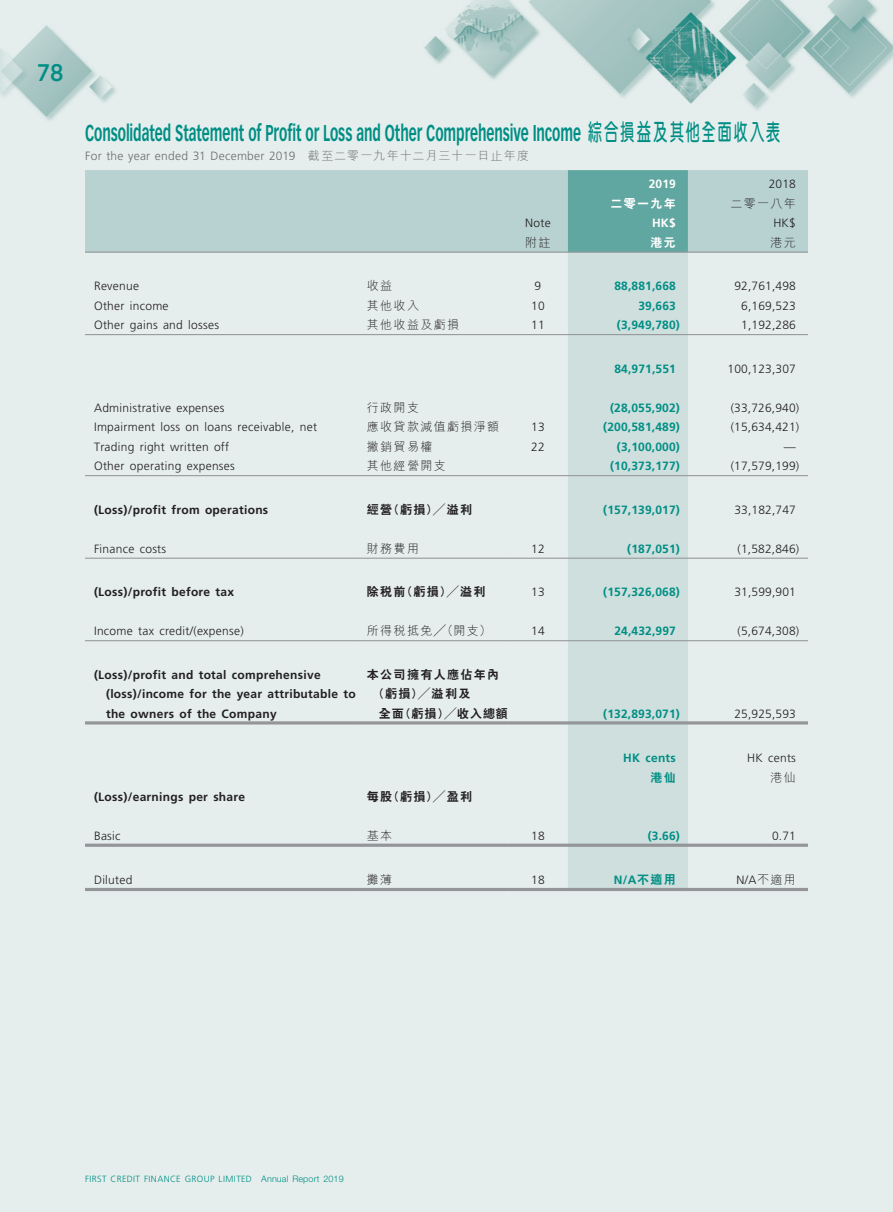
<style>
.page{position:relative;width:893px;height:1212px;background:#e5eeed}
.page>*{position:absolute;margin:0;border:0;box-sizing:border-box;transform-origin:0 0}
.t1{font:24px "BNPP Sans";color:#008e84}
.t2{font:700 22.5px "Vectora LT Std";letter-spacing:-.005em;color:#008e84;scale:.6 1}
._15_Table_Stub{font:300 12px "Frutiger LT Std";letter-spacing:.025em;color:#231f20}
._11_P0{font:300 12px "Frutiger LT Std";letter-spacing:.015em;color:#231f20}
._15_Table_Stub-2{font:700 12px/19.5px "Frutiger LT Std";letter-spacing:.025em;color:#231f20}
._11_P0-2{font:700 12px "Frutiger LT Std";letter-spacing:.015em;color:#008e84}
._15_Table_Stub-3{font:800 12px "C Hei 2 HK";letter-spacing:.115em;color:#231f20}
._15_Table_Stub-4{font:300 12px "M Hei HK";letter-spacing:.115em;color:#231f20}
.t3{font:300 12px "Frutiger LT Std";letter-spacing:.02em;color:#6c6d70}
._11_P0-3{font:300 12px "M Hei HK";letter-spacing:.115em;color:#231f20}
._11_P0-4{font:700 12px "Frutiger LT Std";letter-spacing:.015em;color:#fff}
._11_P0-5{font:800 12px "C Hei 2 HK";letter-spacing:.115em;color:#fff}
._11_P0-6{font:800 12px "C Hei 2 HK";color:#008e84}
.t4{font:300 9px "Frutiger LT Std";letter-spacing:.045em;color:#008e84}
.s1{font-family:"M Yuen HK";font-weight:600;font-size:24px}
.s2{font-family:"M Hei HK"}
.s3{font-family:"C Hei 2 HK";font-weight:800}
.s4{font-family:"Helvetica Neue LT Std"}
</style>
<div class="page">
<img style="left:0;top:0;width:893px;height:121px">
<div style="left:85px;top:170px;width:723px;height:82px;background:#b8d2d1"></div>
<div style="left:568px;top:170px;width:120px;height:82px;background:#61a7a1"></div>
<div style="left:568px;top:253px;width:120px;height:635px;background:#cedfde"></div>
<hr style="left:85px;top:252px;width:273px;height:1px;background:#939598">
<hr style="left:358px;top:252px;width:150px;height:1px;background:#939598">
<hr style="left:508px;top:252px;width:60px;height:1px;background:#939598">
<hr style="left:568px;top:252px;width:120px;height:1px;background:#939598">
<hr style="left:688px;top:252px;width:120px;height:1px;background:#939598">
<hr style="left:85px;top:334px;width:273px;height:1px;background:#939598">
<hr style="left:358px;top:334px;width:150px;height:1px;background:#939598">
<hr style="left:508px;top:334px;width:60px;height:1px;background:#939598">
<hr style="left:568px;top:334px;width:120px;height:1px;background:#939598">
<hr style="left:688px;top:334px;width:120px;height:1px;background:#939598">
<hr style="left:85px;top:475px;width:273px;height:1px;background:#939598">
<hr style="left:358px;top:475px;width:150px;height:1px;background:#939598">
<hr style="left:508px;top:475px;width:60px;height:1px;background:#939598">
<hr style="left:568px;top:475px;width:120px;height:1px;background:#939598">
<hr style="left:688px;top:475px;width:120px;height:1px;background:#939598">
<hr style="left:85px;top:558px;width:273px;height:1px;background:#939598">
<hr style="left:358px;top:558px;width:150px;height:1px;background:#939598">
<hr style="left:508px;top:558px;width:60px;height:1px;background:#939598">
<hr style="left:568px;top:558px;width:120px;height:1px;background:#939598">
<hr style="left:688px;top:558px;width:120px;height:1px;background:#939598">
<hr style="left:85px;top:640px;width:273px;height:1px;background:#939598">
<hr style="left:358px;top:640px;width:150px;height:1px;background:#939598">
<hr style="left:508px;top:640px;width:60px;height:1px;background:#939598">
<hr style="left:568px;top:640px;width:120px;height:1px;background:#939598">
<hr style="left:688px;top:640px;width:120px;height:1px;background:#939598">
<hr style="left:85px;top:721px;width:273px;height:3px;background:#939598">
<hr style="left:358px;top:721px;width:150px;height:3px;background:#939598">
<hr style="left:508px;top:721px;width:60px;height:3px;background:#939598">
<hr style="left:568px;top:721px;width:120px;height:3px;background:#939598">
<hr style="left:688px;top:721px;width:120px;height:3px;background:#939598">
<svg style="left:85px;top:843px;width:273px;height:4px"></svg>
<svg style="left:358px;top:843px;width:150px;height:4px"></svg>
<svg style="left:508px;top:843px;width:60px;height:4px"></svg>
<svg style="left:568px;top:843px;width:120px;height:4px"></svg>
<svg style="left:688px;top:843px;width:120px;height:4px"></svg>
<hr style="left:85px;top:888px;width:273px;height:3px;background:#939598">
<hr style="left:358px;top:888px;width:150px;height:3px;background:#939598">
<hr style="left:508px;top:888px;width:60px;height:3px;background:#939598">
<hr style="left:568px;top:888px;width:120px;height:3px;background:#939598">
<hr style="left:688px;top:888px;width:120px;height:3px;background:#939598">
<p class="t1" style="left:38px;top:56px;width:27px">78</p>
<h2 class="t2" style="left:85px;top:119px;width:1160px">Consolidated Statement of Profit or Loss and Other Comprehensive Income <span class="s1">綜合損益及其他全面收入表</span></h2>
<p class="t3" style="left:85px;top:149px;width:445px">For the year ended 31 December 2019 <span class="s2">截至二零一九年十二月三十一日止年度</span></p>
<p class="_11_P0-4" style="left:649px;top:177px;width:29px">2019</p>
<p class="_11_P0" style="left:769px;top:177px;width:29px">2018</p>
<p class="_11_P0-5" style="left:610px;top:195px;width:67px">二零一九年</p>
<p class="_11_P0-3" style="left:730px;top:195px;width:67px">二零一八年</p>
<p class="_11_P0" style="left:525px;top:216px;width:27px">Note</p>
<p class="_11_P0-4" style="left:652px;top:216px;width:25px">HK$</p>
<p class="_11_P0" style="left:773px;top:216px;width:24px">HK$</p>
<p class="_11_P0-3" style="left:525px;top:234px;width:27px">附註</p>
<p class="_11_P0-5" style="left:651px;top:234px;width:27px">港元</p>
<p class="_11_P0-3" style="left:771px;top:234px;width:27px">港元</p>
<p class="_15_Table_Stub" style="left:94px;top:279px;width:47px">Revenue</p>
<p class="_15_Table_Stub-4" style="left:367px;top:277px;width:27px">收益</p>
<p class="_11_P0" style="left:535px;top:279px;width:8px">9</p>
<p class="_11_P0-2" style="left:614px;top:279px;width:63px">88,881,668</p>
<p class="_11_P0" style="left:734px;top:279px;width:63px">92,761,498</p>
<p class="_15_Table_Stub" style="left:94px;top:299px;width:76px">Other income</p>
<p class="_15_Table_Stub-4" style="left:367px;top:297px;width:54px">其他收入</p>
<p class="_11_P0" style="left:531px;top:299px;width:15px">10</p>
<p class="_11_P0-2" style="left:638px;top:298px;width:39px">39,663</p>
<p class="_11_P0" style="left:741px;top:299px;width:56px">6,169,523</p>
<p class="_15_Table_Stub" style="left:94px;top:318px;width:127px">Other gains and losses</p>
<p class="_15_Table_Stub-4" style="left:367px;top:316px;width:94px">其他收益及虧損</p>
<p class="_11_P0" style="left:531px;top:318px;width:15px">11</p>
<p class="_11_P0-2" style="left:617px;top:318px;width:65px">(3,949,780)</p>
<p class="_11_P0" style="left:741px;top:318px;width:56px">1,192,286</p>
<p class="_11_P0-2" style="left:614px;top:361px;width:63px">84,971,551</p>
<p class="_11_P0" style="left:727px;top:362px;width:70px">100,123,307</p>
<p class="_15_Table_Stub" style="left:94px;top:401px;width:132px">Administrative expenses</p>
<p class="_15_Table_Stub-4" style="left:367px;top:399px;width:54px">行政開支</p>
<p class="_11_P0-2" style="left:610px;top:400px;width:71px">(28,055,902)</p>
<p class="_11_P0" style="left:731px;top:401px;width:70px">(33,726,940)</p>
<p class="_15_Table_Stub" style="left:94px;top:420px;width:225px">Impairment loss on loans receivable, net</p>
<p class="_15_Table_Stub-4" style="left:367px;top:418px;width:134px">應收貸款減值虧損淨額</p>
<p class="_11_P0" style="left:531px;top:420px;width:15px">13</p>
<p class="_11_P0-2" style="left:603px;top:420px;width:78px">(200,581,489)</p>
<p class="_11_P0" style="left:731px;top:420px;width:70px">(15,634,421)</p>
<p class="_15_Table_Stub" style="left:94px;top:440px;width:137px">Trading right written off</p>
<p class="_15_Table_Stub-4" style="left:367px;top:438px;width:67px">撇銷貿易權</p>
<p class="_11_P0" style="left:531px;top:440px;width:15px">22</p>
<p class="_11_P0-2" style="left:617px;top:439px;width:65px">(3,100,000)</p>
<p class="_11_P0" style="left:784px;top:440px;width:13px">—</p>
<p class="_15_Table_Stub" style="left:94px;top:459px;width:142px">Other operating expenses</p>
<p class="_15_Table_Stub-4" style="left:367px;top:457px;width:80px">其他經營開支</p>
<p class="_11_P0-2" style="left:610px;top:459px;width:71px">(10,373,177)</p>
<p class="_11_P0" style="left:731px;top:459px;width:70px">(17,579,199)</p>
<p class="_15_Table_Stub-2" style="left:94px;top:500px;width:176px">(Loss)/profit from operations</p>
<p class="_15_Table_Stub-3" style="left:367px;top:501px;width:107px">經營（虧損）╱溢利</p>
<p class="_11_P0-2" style="left:603px;top:502px;width:78px">(157,139,017)</p>
<p class="_11_P0" style="left:734px;top:503px;width:63px">33,182,747</p>
<p class="_15_Table_Stub" style="left:94px;top:542px;width:74px">Finance costs</p>
<p class="_15_Table_Stub-4" style="left:367px;top:540px;width:54px">財務費用</p>
<p class="_11_P0" style="left:531px;top:542px;width:15px">12</p>
<p class="_11_P0-2" style="left:627px;top:541px;width:54px">(187,051)</p>
<p class="_11_P0" style="left:737px;top:542px;width:63px">(1,582,846)</p>
<p class="_15_Table_Stub-2" style="left:94px;top:582px;width:142px">(Loss)/profit before tax</p>
<p class="_15_Table_Stub-3" style="left:367px;top:584px;width:120px">除稅前（虧損）╱溢利</p>
<p class="_11_P0" style="left:531px;top:585px;width:15px">13</p>
<p class="_11_P0-2" style="left:603px;top:585px;width:78px">(157,326,068)</p>
<p class="_11_P0" style="left:734px;top:585px;width:63px">31,599,901</p>
<p class="_15_Table_Stub" style="left:94px;top:624px;width:151px">Income tax credit/(expense)</p>
<p class="_15_Table_Stub-4" style="left:367px;top:622px;width:126px">所得稅抵免╱（開支）</p>
<p class="_11_P0" style="left:531px;top:624px;width:15px">14</p>
<p class="_11_P0-2" style="left:614px;top:624px;width:63px">24,432,997</p>
<p class="_11_P0" style="left:737px;top:624px;width:63px">(5,674,308)</p>
<p class="_15_Table_Stub-2" style="left:106px;top:665px;width:251px;text-indent:-12px">(Loss)/profit and total comprehensive (loss)/income for the year attributable to the owners of the Company</p>
<p class="_15_Table_Stub-3" style="left:367px;top:666px;width:134px">本公司擁有人應佔年內</p>
<p class="_15_Table_Stub-3" style="left:373px;top:686px;width:99px">（虧損）╱溢利及</p>
<p class="_15_Table_Stub-3" style="left:379px;top:705px;width:130px">全面（虧損）╱收入總額</p>
<p class="_11_P0-2" style="left:603px;top:706px;width:78px">(132,893,071)</p>
<p class="_11_P0" style="left:734px;top:707px;width:63px">25,925,593</p>
<p class="_11_P0-2" style="left:623px;top:751px;width:54px">HK cents</p>
<p class="_11_P0" style="left:747px;top:751px;width:50px">HK cents</p>
<p class="_11_P0-6" style="left:651px;top:769px;width:27px">港仙</p>
<p class="_11_P0-3" style="left:771px;top:769px;width:27px">港仙</p>
<p class="_15_Table_Stub-2" style="left:94px;top:787px;width:153px">(Loss)/earnings per share</p>
<p class="_15_Table_Stub-3" style="left:367px;top:788px;width:107px">每股（虧損）╱盈利</p>
<p class="_15_Table_Stub" style="left:94px;top:829px;width:28px">Basic</p>
<p class="_15_Table_Stub-4" style="left:367px;top:827px;width:27px">基本</p>
<p class="_11_P0" style="left:531px;top:829px;width:15px">18</p>
<p class="_11_P0-2" style="left:648px;top:829px;width:34px">(3.66)</p>
<p class="_11_P0" style="left:772px;top:829px;width:25px">0.71</p>
<p class="_15_Table_Stub" style="left:94px;top:873px;width:40px">Diluted</p>
<p class="_15_Table_Stub-4" style="left:367px;top:871px;width:27px">攤薄</p>
<p class="_11_P0" style="left:531px;top:873px;width:15px">18</p>
<p class="_11_P0-2" style="left:614px;top:873px;width:64px">N/A<span class="s3">不適用</span></p>
<p class="_11_P0" style="left:736px;top:873px;width:61px">N/A<span class="s2">不適用</span></p>
<p class="t4" style="left:85px;top:1173px;width:260px">FIRST CREDIT FINANCE GROUP LIMITED <span class="s4">Annual Report 2019</span></p>
</div>
